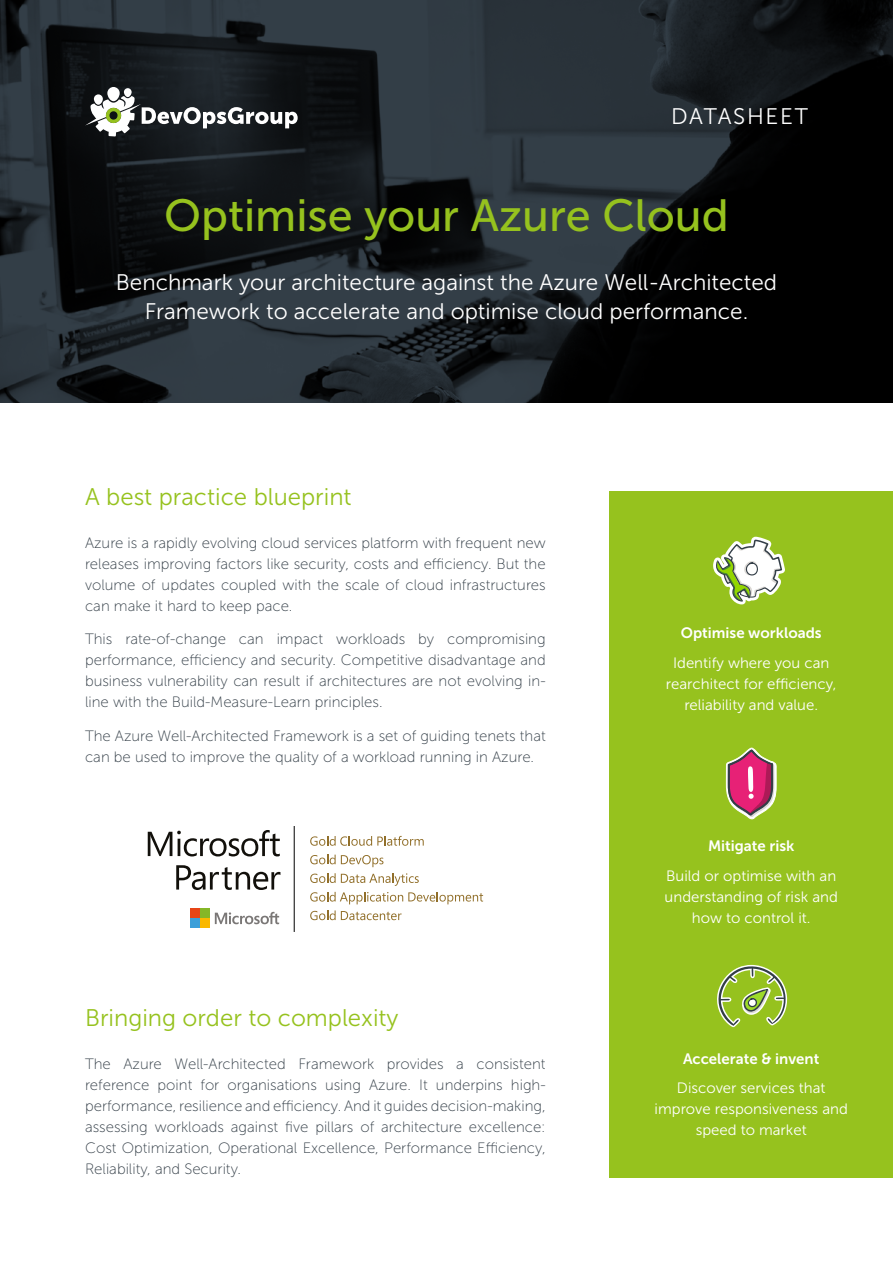
<style>
.page{position:relative;width:893px;height:1263px;background:#fff}
.page>*{position:absolute;margin:0;border:0;box-sizing:border-box;transform-origin:0 0}
.t1{font:45px "Museo Sans 500";color:#96c21e}
.t2{font:24px "Museo Sans 300";color:#96c21e}
.t3{font:22.5px/28.5px "Museo Sans 300";color:#fff;text-align:center}
.t4{font:22.5px "Museo Sans 300";letter-spacing:.075em;color:#fff}
.t5{font:15px/21px "Museo Sans 100";color:#333e47;text-align:justify}
.t6{font:15px/21px "Museo Sans 300";color:#fff;text-align:center}
.t7{font:15px "Museo Sans 700";color:#fff}
</style>
<div class="page">
<svg style="left:0;top:0;width:893px;height:402px;background:#191e23"></svg>
<div style="left:107px;top:87px;width:13px;height:14px;background:#fff;border-radius:6px"></div>
<svg style="left:94px;top:94px;width:9px;height:11px"></svg>
<div style="left:124px;top:88px;width:8px;height:9px;background:#fff;border-radius:50%"></div>
<svg style="left:85px;top:96px;width:213px;height:40px"></svg>
<div style="left:609px;top:492px;width:284px;height:686px;background:#96c21e"></div>
<svg style="left:713px;top:537px;width:72px;height:67px"></svg>
<svg style="left:717px;top:965px;width:70px;height:62px"></svg>
<svg style="left:726px;top:747px;width:51px;height:73px"></svg>
<svg style="left:148px;top:830px;width:132px;height:26px"></svg>
<svg style="left:176px;top:865px;width:104px;height:25px"></svg>
<svg style="left:215px;top:912px;width:64px;height:12px"></svg>
<div style="left:190px;top:909px;width:9px;height:9px;background:#e74516"></div>
<div style="left:200px;top:909px;width:9px;height:9px;background:#85b727"></div>
<div style="left:190px;top:919px;width:9px;height:9px;background:#3c9fd9"></div>
<div style="left:200px;top:919px;width:9px;height:9px;background:#fab800"></div>
<hr style="left:294px;top:826px;width:1px;height:106px;background:#000">
<svg style="left:310px;top:836px;width:114px;height:10px"></svg>
<svg style="left:310px;top:855px;width:73px;height:12px"></svg>
<svg style="left:310px;top:873px;width:109px;height:13px"></svg>
<svg style="left:310px;top:892px;width:173px;height:12px"></svg>
<svg style="left:310px;top:910px;width:92px;height:10px"></svg>
<h3 class="t4" style="left:671px;top:104px;width:138px">DATASHEET</h3>
<h1 class="t1" style="left:164px;top:191px;width:566px">Optimise your Azure Cloud</h1>
<h3 class="t3" style="left:116px;top:268px;width:663px">Benchmark your architecture against the Azure Well-Architected<br>Framework to accelerate and optimise cloud performance.</h3>
<h2 class="t2" style="left:85px;top:484px;width:268px">A best practice blueprint</h2>
<p class="t5" style="left:85px;top:532px;width:462px">Azure is a rapidly evolving cloud services platform with frequent new releases improving factors like security, costs and efficiency. But the volume of updates coupled with the scale of cloud infrastructures can make it hard to keep pace.</p>
<p class="t5" style="left:85px;top:629px;width:462px">This rate-of-change can impact workloads by compromising performance, efficiency and security. Competitive disadvantage and business vulnerability can result if architectures are not evolving in&shy;line with the Build-Measure-Learn principles.</p>
<p class="t5" style="left:85px;top:726px;width:462px">The Azure Well-Architected Framework is a set of guiding tenets that can be used to improve the quality of a workload running in Azure.</p>
<h2 class="t2" style="left:85px;top:1005px;width:315px">Bringing order to complexity</h2>
<p class="t5" style="left:85px;top:1053px;width:462px">The Azure Well-Architected Framework provides a consistent reference point for organisations using Azure. It underpins high&shy;performance, resilience and efficiency. And it guides decision-making, assessing workloads against five pillars of architecture excellence:<br>Cost Optimization, Operational Excellence, Performance Efficiency, Reliability, and Security.</p>
<p class="t7" style="left:681px;top:625px;width:142px">Optimise workloads</p>
<p class="t6" style="left:666px;top:652px;width:172px">Identify where you can rearchitect for efficiency, reliability and value.</p>
<p class="t7" style="left:708px;top:837px;width:88px">Mitigate risk</p>
<p class="t6" style="left:665px;top:865px;width:175px">Build or optimise with an understanding of risk and how to control it.</p>
<p class="t7" style="left:683px;top:1050px;width:138px">Accelerate &amp; invent</p>
<p class="t6" style="left:655px;top:1077px;width:195px">Discover services that improve responsiveness and speed to market</p>
</div>
